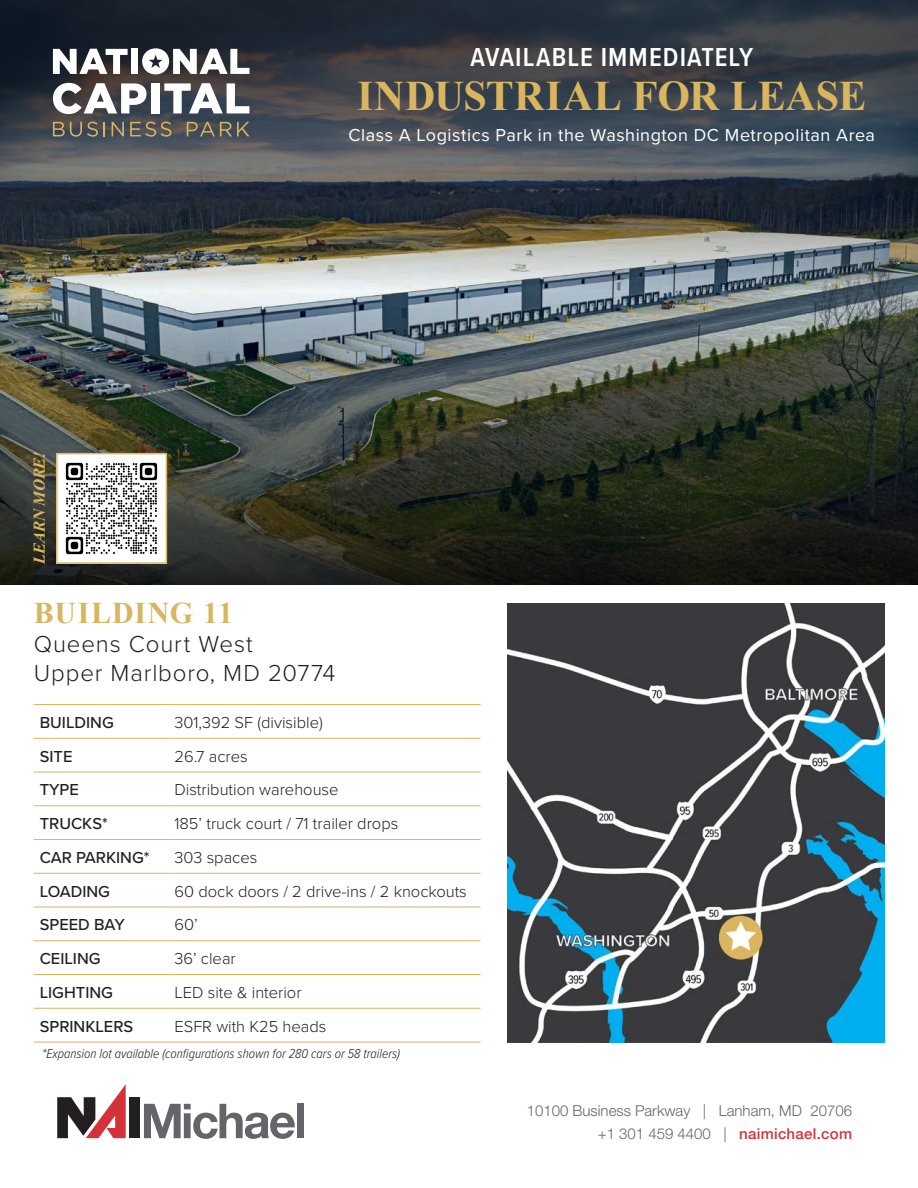
<style>
.page{position:relative;width:918px;height:1188px;background:#fff}
.page>*{position:absolute;margin:0;border:0;box-sizing:border-box;transform-origin:0 0}
.t1{font:700 42px "Times New Roman";letter-spacing:-.005em;color:#dab55f}
.t2{font:700 30px "Times New Roman";letter-spacing:.03em;color:#dab55f}
.t3{font:600 27px "Proxima Nova Cond";letter-spacing:.04em;color:#fff}
.t4{font:300 24px "Proxima Nova";letter-spacing:.035em;color:#231f20}
.t5{font:18px "Proxima Nova";letter-spacing:.03em;color:#fff}
.t6{font:300 16.5px "Proxima Nova";color:#231f20}
.t7{font:500 16.5px "Proxima Nova";color:#231f20}
.t8{font:italic 700 16.5px "Times New Roman";color:#dab55f}
.t9{font:300 15px "Helvetica Neue LT Std";color:#63656a}
.t10{font:500 15px "Helvetica Neue LT Std";letter-spacing:.02em;color:#d43238}
.t11{font:italic 300 13.5px "Proxima Nova Cond";color:#231f20}
.s1{font-weight:300;color:#63656a}
</style>
<div class="page">
<img style="left:0;top:0;width:918px;height:585px">
<img style="left:508px;top:603px;width:376px;height:439px">
<div style="left:129px;top:1097px;width:11px;height:41px;background:#231f20"></div>
<svg style="left:57px;top:1084px;width:69px;height:54px"></svg>
<svg style="left:144px;top:1104px;width:151px;height:35px"></svg>
<div style="left:297px;top:1104px;width:7px;height:34px;background:#63656a"></div>
<hr style="left:34px;top:704px;width:134px;height:1px;background:#dab55f">
<hr style="left:168px;top:704px;width:313px;height:1px;background:#dab55f">
<hr style="left:34px;top:738px;width:134px;height:1px;background:#dab55f">
<hr style="left:168px;top:738px;width:313px;height:1px;background:#dab55f">
<hr style="left:34px;top:772px;width:134px;height:1px;background:#dab55f">
<hr style="left:168px;top:772px;width:313px;height:1px;background:#dab55f">
<hr style="left:34px;top:805px;width:134px;height:1px;background:#dab55f">
<hr style="left:168px;top:805px;width:313px;height:1px;background:#dab55f">
<hr style="left:34px;top:839px;width:134px;height:1px;background:#dab55f">
<hr style="left:168px;top:839px;width:313px;height:1px;background:#dab55f">
<hr style="left:34px;top:873px;width:134px;height:1px;background:#dab55f">
<hr style="left:168px;top:873px;width:313px;height:1px;background:#dab55f">
<hr style="left:34px;top:907px;width:134px;height:1px;background:#dab55f">
<hr style="left:168px;top:907px;width:313px;height:1px;background:#dab55f">
<hr style="left:34px;top:940px;width:134px;height:1px;background:#dab55f">
<hr style="left:168px;top:940px;width:313px;height:1px;background:#dab55f">
<hr style="left:34px;top:974px;width:134px;height:1px;background:#dab55f">
<hr style="left:168px;top:974px;width:313px;height:1px;background:#dab55f">
<hr style="left:34px;top:1008px;width:134px;height:1px;background:#dab55f">
<hr style="left:168px;top:1008px;width:313px;height:1px;background:#dab55f">
<hr style="left:34px;top:1042px;width:134px;height:1px;background:#dab55f">
<hr style="left:168px;top:1042px;width:313px;height:1px;background:#dab55f">
<svg style="left:53px;top:49px;width:75px;height:25px"></svg>
<div style="left:131px;top:49px;width:7px;height:25px;background:#fff"></div>
<svg style="left:142px;top:48px;width:107px;height:26px"></svg>
<svg style="left:53px;top:83px;width:93px;height:31px"></svg>
<div style="left:151px;top:83px;width:9px;height:30px;background:#fff"></div>
<svg style="left:164px;top:83px;width:85px;height:30px"></svg>
<svg style="left:53px;top:122px;width:45px;height:15px"></svg>
<svg style="left:104px;top:122px;width:1px;height:14px"></svg>
<svg style="left:112px;top:122px;width:12px;height:14px"></svg>
<svg style="left:130px;top:122px;width:41px;height:15px"></svg>
<svg style="left:187px;top:122px;width:62px;height:14px"></svg>
<img style="left:59px;top:456px;width:105px;height:105px">
<div style="left:56px;top:453px;width:111px;height:111px;border:2px solid #dab55f"></div>
<p class="t3" style="left:470px;top:37px;width:284px">AVAILABLE IMMEDIATELY</p>
<p class="t1" style="left:357px;top:66px;width:511px">INDUSTRIAL FOR LEASE</p>
<p class="t5" style="left:349px;top:121px;width:528px">Class A Logistics Park in the Washington DC Metropolitan Area</p>
<p class="t8" style="left:28px;top:564px;width:114px;rotate:-90deg">LEARN MORE!</p>
<p class="t2" style="left:34px;top:592px;width:201px">BUILDING 11</p>
<p class="t4" style="left:34px;top:626px;width:221px">Queens Court West</p>
<p class="t4" style="left:34px;top:655px;width:303px">Upper Marlboro, MD 20774</p>
<p class="t7" style="left:40px;top:710px;width:76px">BUILDING</p>
<p class="t6" style="left:174px;top:710px;width:150px">301,392 SF (divisible)</p>
<p class="t7" style="left:40px;top:744px;width:34px">SITE</p>
<p class="t6" style="left:174px;top:744px;width:75px">26.7 acres</p>
<p class="t7" style="left:40px;top:778px;width:41px">TYPE</p>
<p class="t6" style="left:174px;top:778px;width:166px">Distribution warehouse</p>
<p class="t7" style="left:40px;top:811px;width:70px">TRUCKS*</p>
<p class="t6" style="left:174px;top:811px;width:225px">185’ truck court / 71 trailer drops</p>
<p class="t7" style="left:40px;top:845px;width:111px">CAR PARKING*</p>
<p class="t6" style="left:174px;top:845px;width:84px">303 spaces</p>
<p class="t7" style="left:40px;top:879px;width:72px">LOADING</p>
<p class="t6" style="left:174px;top:879px;width:294px">60 dock doors / 2 drive-ins / 2 knockouts</p>
<p class="t7" style="left:40px;top:913px;width:87px">SPEED BAY</p>
<p class="t6" style="left:174px;top:913px;width:25px">60’</p>
<p class="t7" style="left:40px;top:946px;width:62px">CEILING</p>
<p class="t6" style="left:174px;top:946px;width:63px">36’ clear</p>
<p class="t7" style="left:40px;top:980px;width:75px">LIGHTING</p>
<p class="t6" style="left:174px;top:980px;width:129px">LED site &amp; interior</p>
<p class="t7" style="left:40px;top:1014px;width:95px">SPRINKLERS</p>
<p class="t6" style="left:174px;top:1014px;width:154px">ESFR with K25 heads</p>
<p class="t11" style="left:42px;top:1043px;width:359px">*Expansion lot available (configurations shown for 280 cars or 58 trailers)</p>
<p class="t9" style="left:527px;top:1102px;width:327px">10100 Business Parkway | Lanham, MD 20706</p>
<p class="t10" style="left:598px;top:1125px;width:256px"><span class="s1">+1 301 459 4400 |</span> naimichael.com</p>
</div>
